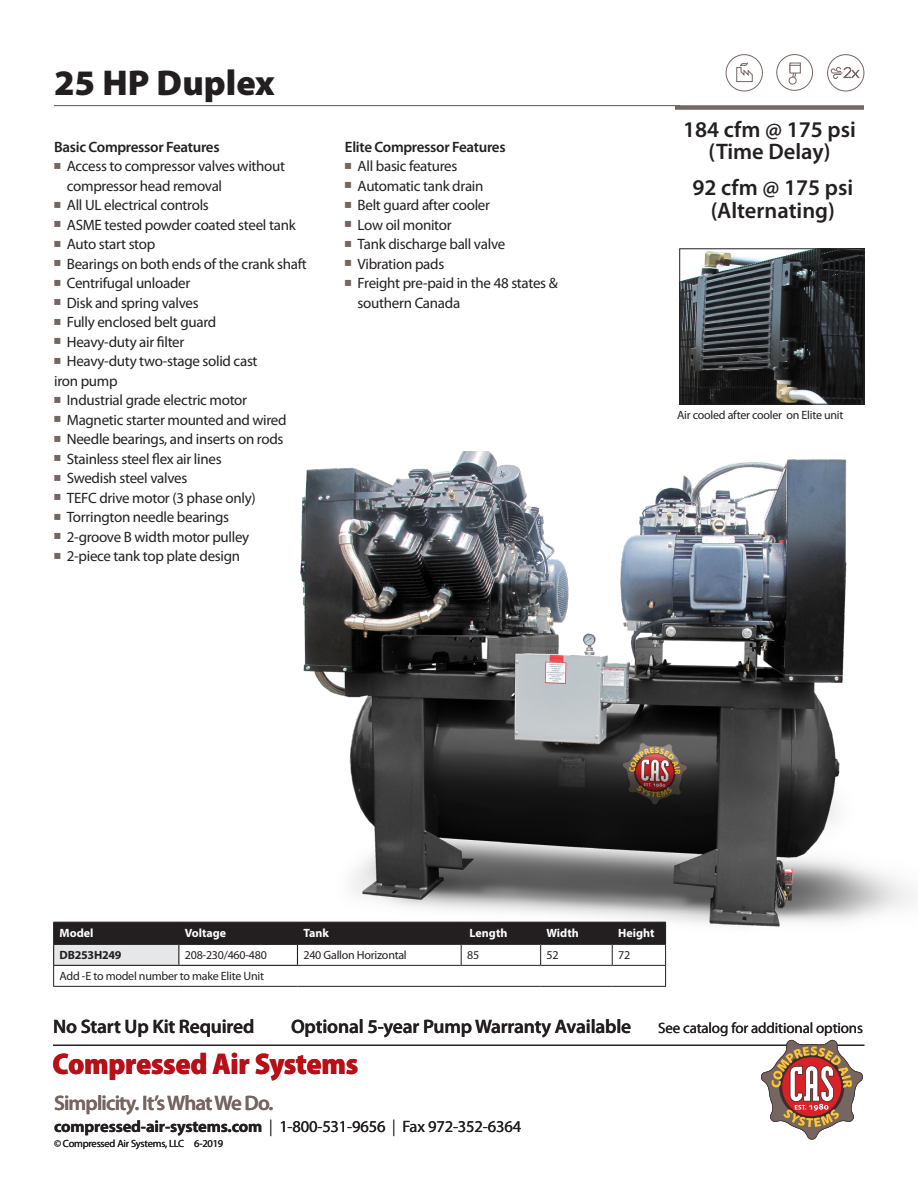
<style>
.page{position:relative;width:918px;height:1188px;background:#fff}
.page>*{position:absolute;margin:0;border:0;box-sizing:border-box;transform-origin:0 0}
.product_name{font:900 36px "Myriad Pro";color:#231f20}
.Table_bold{font:900 semi-condensed 30px "Myriad Pro";letter-spacing:-.01em;color:#b90f17}
.cfm_2nd_row{font:600 22.5px/22.5px "Myriad Pro";color:#231f20;text-align:center}
.cfm{font:600 22.5px/22.5px "Myriad Pro";color:#231f20;text-align:center}
.tag_line{font:600 21px "Myriad Pro";letter-spacing:-.04em;color:#766662}
.t1{font:600 19.5px "Myriad Pro";letter-spacing:-.01em;color:#231f20}
.Table_bold-2{font:16.5px "Myriad Pro";letter-spacing:-.01em;color:#231f20}
.Bullet_List{font:15px/19.5px "Myriad Pro";letter-spacing:-.02em;color:#231f20}
.Bullet_Subhead{font:600 15px "Myriad Pro";letter-spacing:-.02em;color:#231f20}
.Bullet_List-2{font:600 15px "Myriad Pro";letter-spacing:-.02em;color:#231f20}
.Table_Text{font:12px "Myriad Pro";letter-spacing:-.02em;color:#231f20}
.Table_Head{font:700 12px "Myriad Pro";color:#fff}
.Bullet_List-3{font:12px "Myriad Pro";letter-spacing:-.02em;color:#231f20}
.Table_Text-2{font:700 12px "Myriad Pro";letter-spacing:-.02em;color:#231f20}
.Table_Text-3{font:10.5px "Myriad Pro";letter-spacing:-.02em;color:#231f20}
.s1{font-family:"Universal Newswith Comm Pi";font-size:12px;color:#766662}
.s2{font-weight:700}
.s3{font-weight:300}
</style>
<div class="page">
<hr style="left:53px;top:1045px;width:811px;height:1px;background:#231f20">
<svg style="left:760px;top:1040px;width:104px;height:100px"></svg>
<img style="left:293px;top:451px;width:622px;height:497px">
<img style="left:681px;top:250px;width:181px;height:153px">
<div style="left:679px;top:248px;width:185px;height:157px;border:1px solid #231f20"></div>
<hr style="left:54px;top:105px;width:626px;height:1px;background:#766662">
<div style="left:776px;top:54px;width:37px;height:37px;border:1px solid #766662;border-radius:50%"></div>
<div style="left:789px;top:63px;width:12px;height:9px;border:1px solid #766662"></div>
<svg style="left:791px;top:74px;width:5px;height:4px"></svg>
<div style="left:789px;top:77px;width:8px;height:8px;border:1px solid #766662;border-radius:50%"></div>
<div style="left:790px;top:65px;width:10px;height:8px;background:#fff"></div>
<div style="left:789px;top:65px;width:12px;height:9px;border:1px solid #766662"></div>
<div style="left:675px;top:105px;width:189px;height:5px;background:#766662"></div>
<div style="left:827px;top:54px;width:37px;height:38px;border:1px solid #766662;border-radius:50%"></div>
<svg style="left:830px;top:66px;width:30px;height:13px"></svg>
<div style="left:726px;top:54px;width:37px;height:38px;border:1px solid #766662;border-radius:50%"></div>
<svg style="left:736px;top:62px;width:17px;height:21px"></svg>
<svg style="left:53px;top:922px;width:613px;height:64px"></svg>
<hr style="left:53px;top:986px;width:126px;height:1px;background:#231f20">
<hr style="left:179px;top:986px;width:118px;height:1px;background:#231f20">
<hr style="left:297px;top:986px;width:164px;height:1px;background:#231f20">
<hr style="left:461px;top:986px;width:80px;height:1px;background:#231f20">
<hr style="left:541px;top:986px;width:71px;height:1px;background:#231f20">
<hr style="left:612px;top:986px;width:54px;height:1px;background:#231f20">
<p class="product_name" style="left:54px;top:63px;width:222px">25 HP Duplex</p>
<p class="Bullet_Subhead" style="left:54px;top:137px;width:167px">Basic Compressor Features</p>
<p class="Bullet_List" style="left:67px;top:156px;width:220px;text-indent:-13px"><span class="s1">n</span> Access to compressor valves without compressor head removal</p>
<p class="Bullet_List" style="left:54px;top:195px;width:156px"><span class="s1">n</span> All UL electrical controls</p>
<p class="Bullet_List" style="left:54px;top:215px;width:243px"><span class="s1">n</span> ASME tested powder coated steel tank</p>
<p class="Bullet_List" style="left:54px;top:234px;width:103px"><span class="s1">n</span> Auto start stop</p>
<p class="Bullet_List" style="left:54px;top:254px;width:254px"><span class="s1">n</span> Bearings on both ends of the crank shaft</p>
<p class="Bullet_List" style="left:54px;top:273px;width:138px"><span class="s1">n</span> Centrifugal unloader</p>
<p class="Bullet_List" style="left:54px;top:293px;width:146px"><span class="s1">n</span> Disk and spring valves</p>
<p class="Bullet_List" style="left:54px;top:312px;width:164px"><span class="s1">n</span> Fully enclosed belt guard</p>
<p class="Bullet_List" style="left:54px;top:332px;width:132px"><span class="s1">n</span> Heavy-duty air filter</p>
<p class="Bullet_List" style="left:54px;top:351px;width:205px"><span class="s1">n</span> Heavy-duty two-stage solid cast iron pump</p>
<p class="Bullet_List" style="left:54px;top:390px;width:194px"><span class="s1">n</span> Industrial grade electric motor</p>
<p class="Bullet_List" style="left:54px;top:410px;width:234px"><span class="s1">n</span> Magnetic starter mounted and wired</p>
<p class="Bullet_List" style="left:54px;top:429px;width:231px"><span class="s1">n</span> Needle bearings, and inserts on rods</p>
<p class="Bullet_List" style="left:54px;top:449px;width:169px"><span class="s1">n</span> Stainless steel flex air lines</p>
<p class="Bullet_List" style="left:54px;top:468px;width:135px"><span class="s1">n</span> Swedish steel valves</p>
<p class="Bullet_List" style="left:54px;top:488px;width:203px"><span class="s1">n</span> TEFC drive motor (3 phase only)</p>
<p class="Bullet_List" style="left:54px;top:507px;width:177px"><span class="s1">n</span> Torrington needle bearings</p>
<p class="Bullet_List" style="left:54px;top:527px;width:197px"><span class="s1">n</span> 2-groove B width motor pulley</p>
<p class="Bullet_List" style="left:54px;top:546px;width:187px"><span class="s1">n</span> 2-piece tank top plate design</p>
<p class="Bullet_List-2" style="left:345px;top:137px;width:162px">Elite Compressor Features</p>
<p class="Bullet_List" style="left:345px;top:156px;width:114px"><span class="s1">n</span> All basic features</p>
<p class="Bullet_List" style="left:345px;top:176px;width:140px"><span class="s1">n</span> Automatic tank drain</p>
<p class="Bullet_List" style="left:345px;top:195px;width:147px"><span class="s1">n</span> Belt guard after cooler</p>
<p class="Bullet_List" style="left:345px;top:215px;width:108px"><span class="s1">n</span> Low oil monitor</p>
<p class="Bullet_List" style="left:345px;top:234px;width:162px"><span class="s1">n</span> Tank discharge ball valve</p>
<p class="Bullet_List" style="left:345px;top:254px;width:101px"><span class="s1">n</span> Vibration pads</p>
<p class="Bullet_List" style="left:358px;top:273px;width:202px;text-indent:-13px"><span class="s1">n</span> Freight pre-paid in the 48 states &amp; southern Canada</p>
<p class="cfm" style="left:683px;top:117px;width:174px">184 cfm @ 175 psi (Time Delay)</p>
<p class="cfm_2nd_row" style="left:693px;top:176px;width:162px">92 cfm @ 175 psi (Alternating)</p>
<p class="Bullet_List-3" style="left:677px;top:408px;width:168px">Air cooled after cooler on Elite unit</p>
<p class="Table_Head" style="left:60px;top:925px;width:35px">Model</p>
<p class="Table_Head" style="left:185px;top:925px;width:43px">Voltage</p>
<p class="Table_Head" style="left:303px;top:925px;width:27px">Tank</p>
<p class="Table_Head" style="left:470px;top:925px;width:39px">Length</p>
<p class="Table_Head" style="left:547px;top:925px;width:34px">Width</p>
<p class="Table_Head" style="left:618px;top:925px;width:38px">Height</p>
<p class="Table_Text-2" style="left:60px;top:947px;width:63px">DB253H249</p>
<p class="Table_Text" style="left:185px;top:948px;width:83px">208-230/460-480</p>
<p class="Table_Text" style="left:303px;top:948px;width:105px">240 Gallon Horizontal</p>
<p class="Table_Text" style="left:467px;top:948px;width:14px">85</p>
<p class="Table_Text" style="left:547px;top:948px;width:14px">52</p>
<p class="Table_Text" style="left:618px;top:948px;width:14px">72</p>
<p class="Table_Text" style="left:60px;top:969px;width:206px">Add -E to model number to make Elite Unit</p>
<p class="t1" style="left:53px;top:1014px;width:203px">No Start Up Kit Required</p>
<p class="t1" style="left:291px;top:1014px;width:342px">Optional 5-year Pump Warranty Available</p>
<p class="Bullet_List" style="left:658px;top:1018px;width:207px">See catalog for additional options</p>
<p class="Table_bold" style="left:52px;top:1047px;width:307px">Compressed Air Systems</p>
<p class="tag_line" style="left:54px;top:1090px;width:221px">Simplicity. It’s What We Do.</p>
<p class="Table_bold-2" style="left:54px;top:1116px;width:469px"><span class="s2">compressed-air-systems.com</span> <span class="s3">|</span> 1-800-531-9656 <span class="s3">|</span> Fax 972-352-6364</p>
<p class="Table_Text-3" style="left:54px;top:1137px;width:171px">© Compressed Air Systems, LLC 6-2019</p>
</div>
